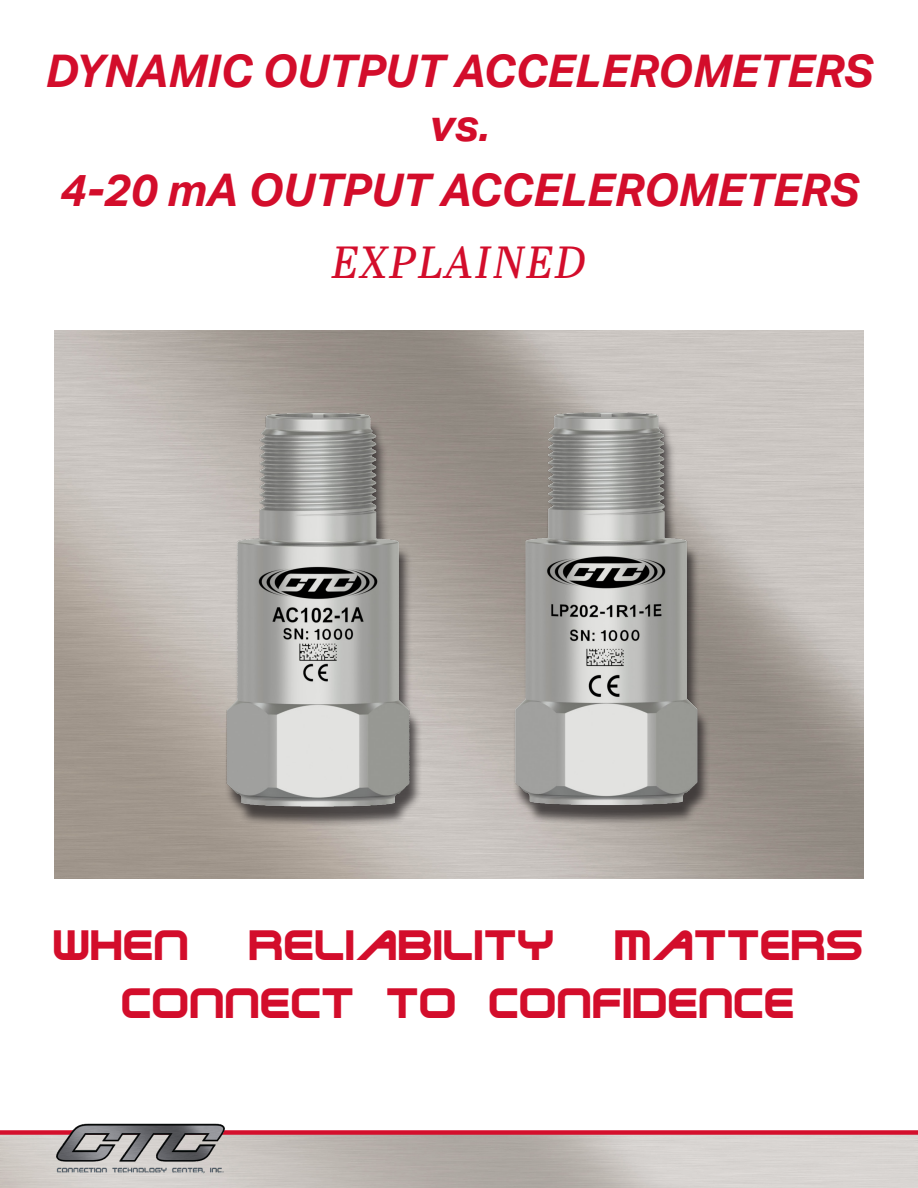
<style>
.page{position:relative;width:918px;height:1188px;background:#fff}
.page>*{position:absolute;margin:0;border:0;box-sizing:border-box;transform-origin:0 0}
.t1{font:500 48px/57.6px "Steel Wolf";letter-spacing:.02em;color:#d30d2b}
.t2{font:italic 700 45px "Aktiv Grotesk";color:#d30d2b}
.t3{font:italic 45px "Abril Text";letter-spacing:.02em;color:#d30d2b}
</style>
<div class="page">
<div style="left:0;top:1130px;width:918px;height:5px;background:#d40f2c"></div>
<img style="left:54px;top:1166px;width:172px;height:22px">
<img style="left:174px;top:388px;width:690px;height:432px">
<img style="left:54px;top:1123px;width:172px;height:43px">
<p class="t2" style="left:45px;top:45px;width:829px">DYNAMIC OUTPUT ACCELEROMETERS</p>
<p class="t2" style="left:429px;top:99px;width:62px">vs.</p>
<p class="t2" style="left:59px;top:164px;width:801px">4-20 mA OUTPUT ACCELEROMETERS</p>
<p class="t3" style="left:332px;top:230px;width:256px">EXPLAINED</p>
<p class="t1" style="left:54px;top:917px;width:137px">WHEN</p>
<p class="t1" style="left:250px;top:917px;width:306px">RELIABILITY</p>
<p class="t1" style="left:123px;top:917px;width:743px;text-indent:493px">MATTERS<br>CONNECT TO CONFIDENCE</p>
</div>
